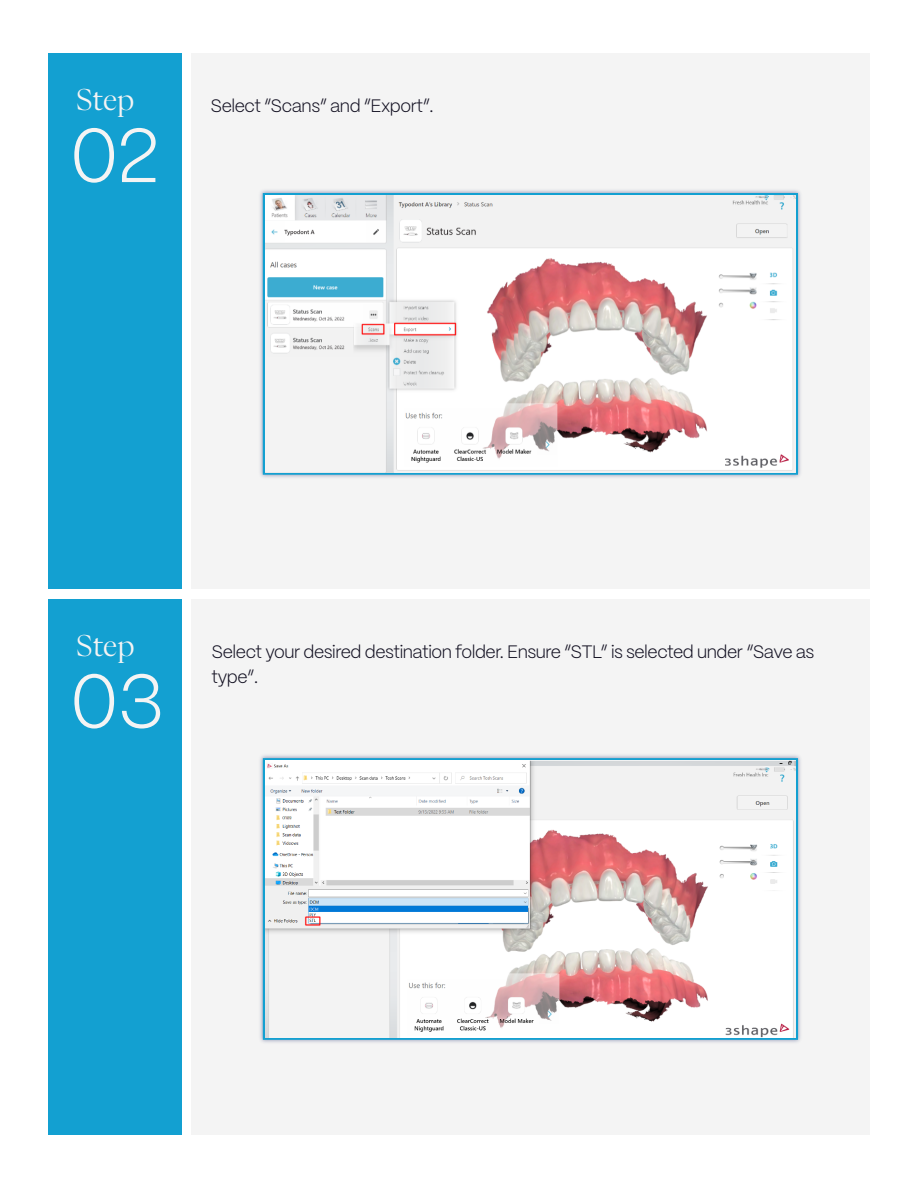
<style>
.page{position:relative;width:918px;height:1188px;background:#fff}
.page>*{position:absolute;margin:0;border:0;box-sizing:border-box;transform-origin:0 0}
.t1{font:300 76.5px "PP Mori";color:#f4f4f4}
.t2{font:28.5px "PP Eiko";color:#f4f4f4}
.t3{font:300 18px/25.3px "PP Mori";letter-spacing:-.025em;color:#141223}
</style>
<div class="page">
<div style="left:191px;top:599px;width:679px;height:536px;background:#f4f4f4"></div>
<div style="left:48px;top:599px;width:134px;height:536px;background:#13a0d1"></div>
<div style="left:191px;top:53px;width:679px;height:536px;background:#f4f4f4"></div>
<div style="left:48px;top:53px;width:134px;height:536px;background:#13a0d1"></div>
<img style="left:260px;top:190px;width:541px;height:288px">
<svg style="left:263px;top:193px;width:535px;height:282px;fill:#13a0d1"></svg>
<img style="left:265px;top:195px;width:531px;height:277px">
<img style="left:260px;top:755px;width:541px;height:288px">
<svg style="left:263px;top:758px;width:535px;height:282px;fill:#13a0d1"></svg>
<img style="left:265px;top:760px;width:531px;height:278px">
<h2 class="t2" style="left:76px;top:80px;width:60px">Step</h2>
<p class="t3" style="left:211px;top:92px;width:225px">Select “Scans” and “Export”.</p>
<h1 class="t1" style="left:70px;top:91px;width:91px">02</h1>
<h2 class="t2" style="left:76px;top:626px;width:60px">Step</h2>
<h1 class="t1" style="left:70px;top:636px;width:95px">03</h1>
<p class="t3" style="left:212px;top:638px;width:604px">Select your desired destination folder. Ensure “STL” is selected under “Save as type”.</p>
</div>
